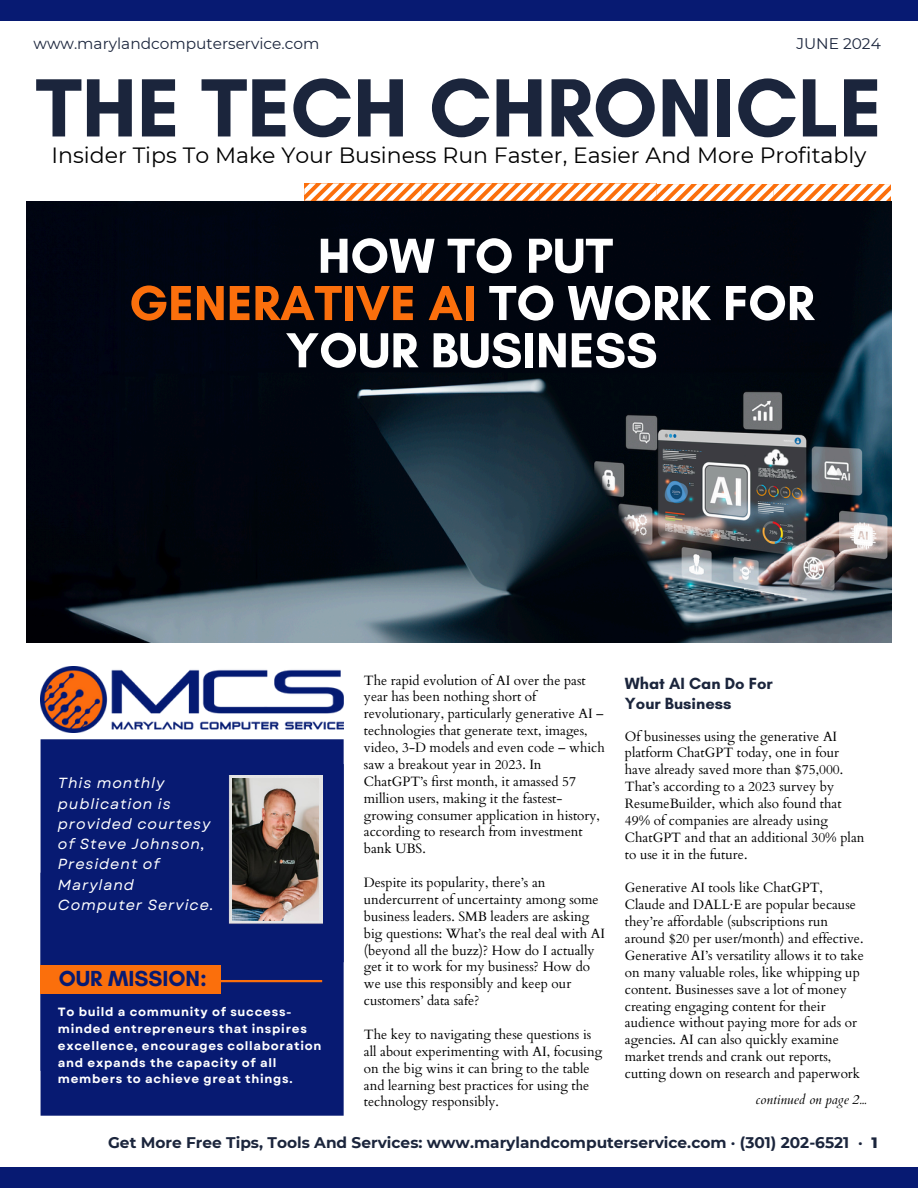
<style>
.page{position:relative;width:918px;height:1188px;background:#fff}
.page>*{position:absolute;margin:0;border:0;box-sizing:border-box;transform-origin:0 0}
.t1{font:700 84.15px "Glacial Indifference";color:#1b253c}
.t2{font:700 50.1px/47.2px "Glacial Indifference";color:#fff;text-align:center}
.t3{font:700 22.2px "Glacial Indifference";color:#071a72}
.t4{font:22.05px "Montserrat";color:#000}
.t5{font:700 16.5px "Glacial Indifference";color:#1b253c}
.t6{font:700 15.45px "Montserrat";color:#1b253c}
.t7{font:15.45px "Montserrat";color:#1b253c}
.t8{font:italic 14.7px/20.2px "Garet";letter-spacing:.06em;color:#fff}
.t9{font:13.5px/16.8px "Cardo";color:#000}
.t10{font:italic 13.35px "Cardo";color:#000}
.t11{font:700 12px/17px "Garet";letter-spacing:.06em;color:#fff}
.s1{color:#fb6f0c}
.s2{font-weight:800}
</style>
<div class="page">
<div style="left:0;top:1px;width:918px;height:20px;background:#071a72"></div>
<div style="left:0;top:1168px;width:918px;height:20px;background:#071a72"></div>
<svg style="left:305px;top:183px;width:586px;height:18px"></svg>
<img style="left:27px;top:202px;width:865px;height:441px">
<div style="left:41px;top:739px;width:303px;height:25px;background:#071a72"></div>
<div style="left:41px;top:764px;width:303px;height:352px;background:#071a72"></div>
<hr style="left:65px;top:980px;width:257px;height:2px;background:#fb6f0c">
<div style="left:41px;top:966px;width:180px;height:28px;background:#fb6f0c"></div>
<img style="left:228px;top:775px;width:94px;height:150px">
<img style="left:233px;top:779px;width:86px;height:142px">
<img style="left:41px;top:666px;width:302px;height:67px">
<p class="t7" style="left:34px;top:34px;width:287px">www.marylandcomputerservice.com</p>
<p class="t7" style="left:796px;top:34px;width:86px">JUNE 2024</p>
<h6 class="t1" style="left:36px;top:57px;width:848px">THE TECH CHRONICLE</h6>
<p class="t4" style="left:52px;top:142px;width:816px">Insider Tips To Make Your Business Run Faster, Easier And More Profitably</p>
<p class="t2" style="left:129px;top:232px;width:687px">HOW TO PUT<br><span class="s1">GENERATIVE AI</span> TO WORK FOR<br>YOUR BUSINESS</p>
<p class="t8" style="left:58px;top:773px;width:108px">This monthly</p>
<p class="t8" style="left:58px;top:794px;width:114px">publication is</p>
<p class="t8" style="left:58px;top:814px;width:154px">provided courtesy</p>
<h3 class="t8" style="left:58px;top:834px;width:157px">of Steve Johnson,<br>President of<br>Maryland<br>Computer Service.</h3>
<p class="t3" style="left:59px;top:965px;width:150px">OUR MISSION:</p>
<p class="t11" style="left:58px;top:1003px;width:265px">To build a community of success&shy;minded entrepreneurs that inspires excellence, encourages collaboration and expands the capacity of all members to achieve great things.</p>
<p class="t9" style="left:364px;top:672px;width:242px">The rapid evolution of AI over the past year has been nothing short of revolutionary, particularly generative AI – technologies that generate text, images, video, 3-D models and even code – which saw a breakout year in 2023. In ChatGPT’s first month, it amassed 57 million users, making it the fastest&shy;growing consumer application in history, according to research from investment bank UBS.</p>
<p class="t9" style="left:364px;top:874px;width:243px">Despite its popularity, there’s an undercurrent of uncertainty among some business leaders. SMB leaders are asking big questions: What’s the real deal with AI (beyond all the buzz)? How do I actually get it to work for my business? How do we use this responsibly and keep our customers’ data safe?</p>
<h2 class="t9" style="left:364px;top:1026px;width:240px">The key to navigating these questions is all about experimenting with AI, focusing on the big wins it can bring to the table and learning best practices for using the technology responsibly.</h2>
<h4 class="t5" style="left:625px;top:673px;width:149px">What AI Can Do For</h4>
<p class="t5" style="left:625px;top:693px;width:108px">Your Business</p>
<p class="t9" style="left:625px;top:728px;width:241px">Of businesses using the generative AI platform ChatGPT today, one in four have already saved more than $75,000.<br>That’s according to a 2023 survey by ResumeBuilder, which also found that 49% of companies are already using ChatGPT and that an additional 30% plan to use it in the future.</p>
<p class="t9" style="left:625px;top:880px;width:240px">Generative AI tools like ChatGPT, Claude and DALL·E are popular because they’re affordable (subscriptions run around $20 per user/month) and effective.<br>Generative AI’s versatility allows it to take on many valuable roles, like whipping up content. Businesses save a lot of money creating engaging content for their audience without paying more for ads or agencies. AI can also quickly examine market trends and crank out reports, cutting down on research and paperwork</p>
<p class="t10" style="left:756px;top:1091px;width:112px">continued on page 2...</p>
<p class="t6" style="left:108px;top:1133px;width:771px">Get More Free Tips, Tools And Services: www.marylandcomputerservice.com · (301) 202-6521 · <span class="s2">1</span></p>
</div>
